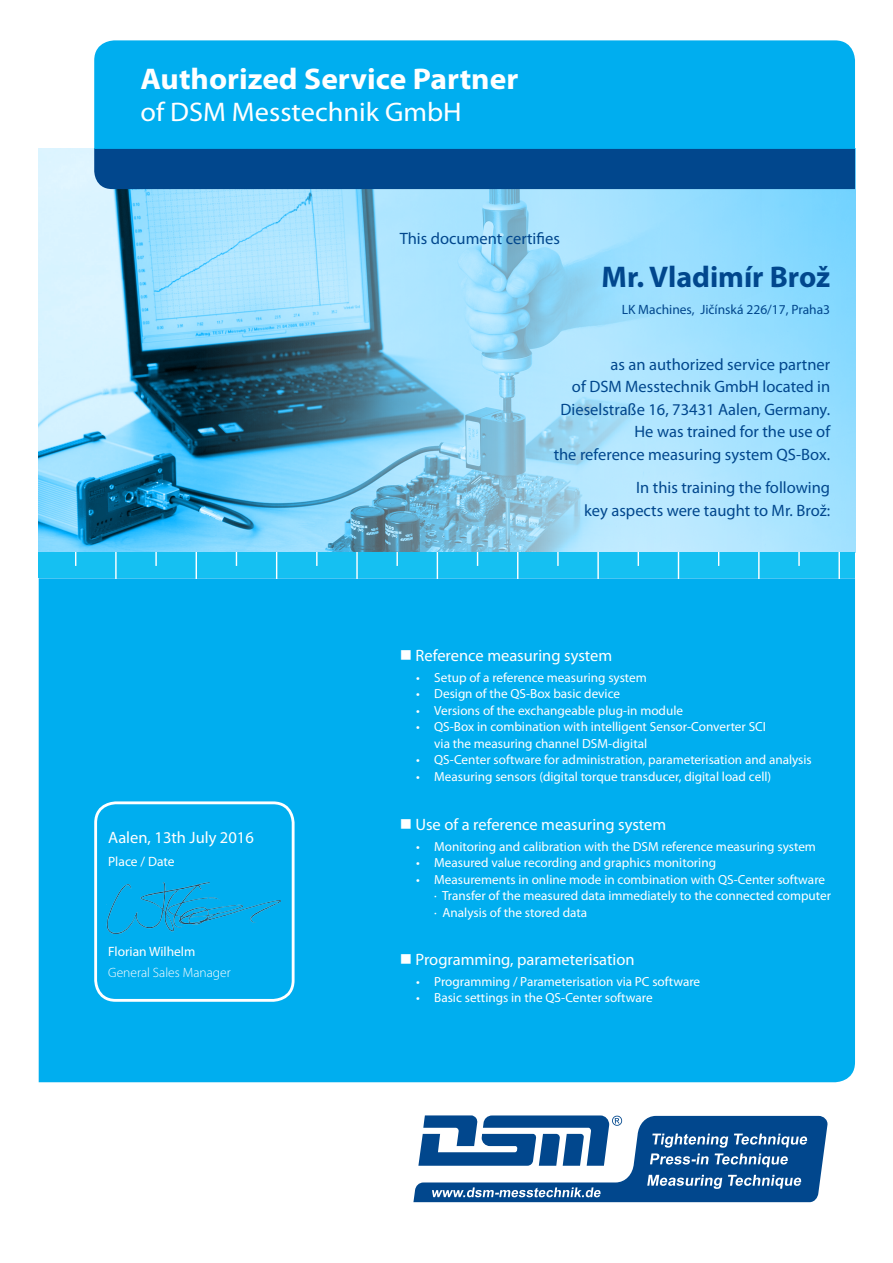
<style>
.page{position:relative;width:893px;height:1263px;background:#fff}
.page>*{position:absolute;margin:0;border:0;box-sizing:border-box;transform-origin:0 0}
.t1{font:700 30px "Myriad Pro";color:#fff;scale:1.05 1}
.t2{font:700 30px "Myriad Pro";color:#01478d}
.t3{font:27px "Myriad Pro";color:#fff;scale:1.05 1}
.t4{font:16.5px "Myriad Pro";color:#01478d}
.t5{font:16.5px "Myriad Pro";color:#fff}
.t6{font:13.5px "Myriad Pro";color:#01478d}
.t7{font:13.5px "Myriad Pro";color:#fff}
.t8{font:300 13.5px "Myriad Pro";color:#fff}
.t9{font:13.2px "Myriad Pro";color:#fff}
</style>
<div class="page">
<img style="left:762px;top:189px;width:93px;height:363px">
<img style="left:39px;top:149px;width:723px;height:403px">
<div style="left:39px;top:578px;width:816px;height:504px;background:#00aeef"></div>
<div style="left:94px;top:149px;width:761px;height:40px;background:#01478d"></div>
<div style="left:39px;top:552px;width:816px;height:26px;background:#15c0f2"></div>
<hr style="left:838px;top:552px;width:2px;height:26px;background:#fff">
<svg style="left:798px;top:552px;width:2px;height:14px"></svg>
<svg style="left:718px;top:552px;width:1px;height:14px"></svg>
<svg style="left:638px;top:552px;width:1px;height:14px"></svg>
<svg style="left:557px;top:552px;width:2px;height:14px"></svg>
<svg style="left:477px;top:552px;width:1px;height:14px"></svg>
<svg style="left:396px;top:552px;width:2px;height:14px"></svg>
<svg style="left:316px;top:552px;width:2px;height:14px"></svg>
<svg style="left:236px;top:552px;width:1px;height:14px"></svg>
<svg style="left:155px;top:552px;width:2px;height:14px"></svg>
<svg style="left:75px;top:552px;width:1px;height:14px"></svg>
<hr style="left:758px;top:552px;width:2px;height:26px;background:#fff">
<svg style="left:678px;top:552px;width:1px;height:26px"></svg>
<hr style="left:597px;top:552px;width:2px;height:26px;background:#fff">
<svg style="left:517px;top:552px;width:1px;height:26px"></svg>
<svg style="left:437px;top:552px;width:1px;height:26px"></svg>
<hr style="left:356px;top:552px;width:2px;height:26px;background:#fff">
<svg style="left:276px;top:552px;width:1px;height:26px"></svg>
<svg style="left:196px;top:552px;width:1px;height:26px"></svg>
<hr style="left:115px;top:552px;width:2px;height:26px;background:#fff">
<div style="left:94px;top:40px;width:761px;height:109px;background:#00aeef"></div>
<div style="left:94px;top:801px;width:201px;height:201px;border:3px solid #fff;border-radius:20px"></div>
<svg style="left:413px;top:1115px;width:414px;height:87px"></svg>
<img style="left:107px;top:883px;width:174px;height:50px">
<p class="t1" style="left:140px;top:59px;width:361px">Authorized Service Partner</p>
<p class="t3" style="left:140px;top:96px;width:307px">of DSM Messtechnik GmbH</p>
<p class="t4" style="left:400px;top:228px;width:162px">This document certifies</p>
<p class="t2" style="left:601px;top:258px;width:230px">Mr. Vladimír Brož</p>
<p class="t6" style="left:622px;top:301px;width:210px">LK Machines, Jičínská 226/17, Praha3</p>
<p class="t4" style="left:611px;top:354px;width:221px">as an authorized service partner</p>
<p class="t4" style="left:572px;top:376px;width:260px">of DSM Messtechnik GmbH located in</p>
<p class="t4" style="left:561px;top:399px;width:271px">Dieselstraße 16, 73431 Aalen, Germany.</p>
<p class="t4" style="left:634px;top:421px;width:197px">He was trained for the use of</p>
<p class="t4" style="left:554px;top:444px;width:278px">the reference measuring system QS-Box.</p>
<p class="t5" style="left:108px;top:827px;width:147px">Aalen, 13th July 2016</p>
<p class="t7" style="left:108px;top:853px;width:68px">Place / Date</p>
<p class="t7" style="left:108px;top:943px;width:89px">Florian Wilhelm</p>
<p class="t8" style="left:108px;top:965px;width:124px">General Sales Manager</p>
<p class="t4" style="left:636px;top:477px;width:195px">In this training the following</p>
<p class="t4" style="left:584px;top:500px;width:247px">key aspects were taught to Mr. Brož:</p>
<p class="t5" style="left:400px;top:645px;width:214px">■ Reference measuring system</p>
<p class="t9" style="left:416px;top:669px;width:232px">• Setup of a reference measuring system</p>
<p class="t9" style="left:416px;top:685px;width:205px">• Design of the QS-Box basic device</p>
<p class="t9" style="left:416px;top:702px;width:268px">• Versions of the exchangeable plug-in module</p>
<p class="t9" style="left:416px;top:718px;width:351px">• QS-Box in combination with intelligent Sensor-Converter SCI</p>
<p class="t9" style="left:434px;top:735px;width:214px">via the measuring channel DSM-digital</p>
<p class="t9" style="left:416px;top:751px;width:397px">• QS-Center software for administration, parameterisation and analysis</p>
<p class="t9" style="left:416px;top:768px;width:357px">• Measuring sensors (digital torque transducer, digital load cell)</p>
<p class="t5" style="left:400px;top:814px;width:268px">■ Use of a reference measuring system</p>
<p class="t9" style="left:416px;top:838px;width:401px">• Monitoring and calibration with the DSM reference measuring system</p>
<p class="t9" style="left:416px;top:855px;width:301px">• Measured value recording and graphics monitoring</p>
<p class="t9" style="left:416px;top:871px;width:410px">• Measurements in online mode in combination with QS-Center software</p>
<p class="t9" style="left:434px;top:888px;width:398px">· Transfer of the measured data immediately to the connected computer</p>
<p class="t9" style="left:434px;top:904px;width:154px">· Analysis of the stored data</p>
<p class="t5" style="left:400px;top:949px;width:236px">■ Programming, parameterisation</p>
<p class="t9" style="left:416px;top:973px;width:285px">• Programming / Parameterisation via PC software</p>
<p class="t9" style="left:416px;top:989px;width:238px">• Basic settings in the QS-Center software</p>
</div>
